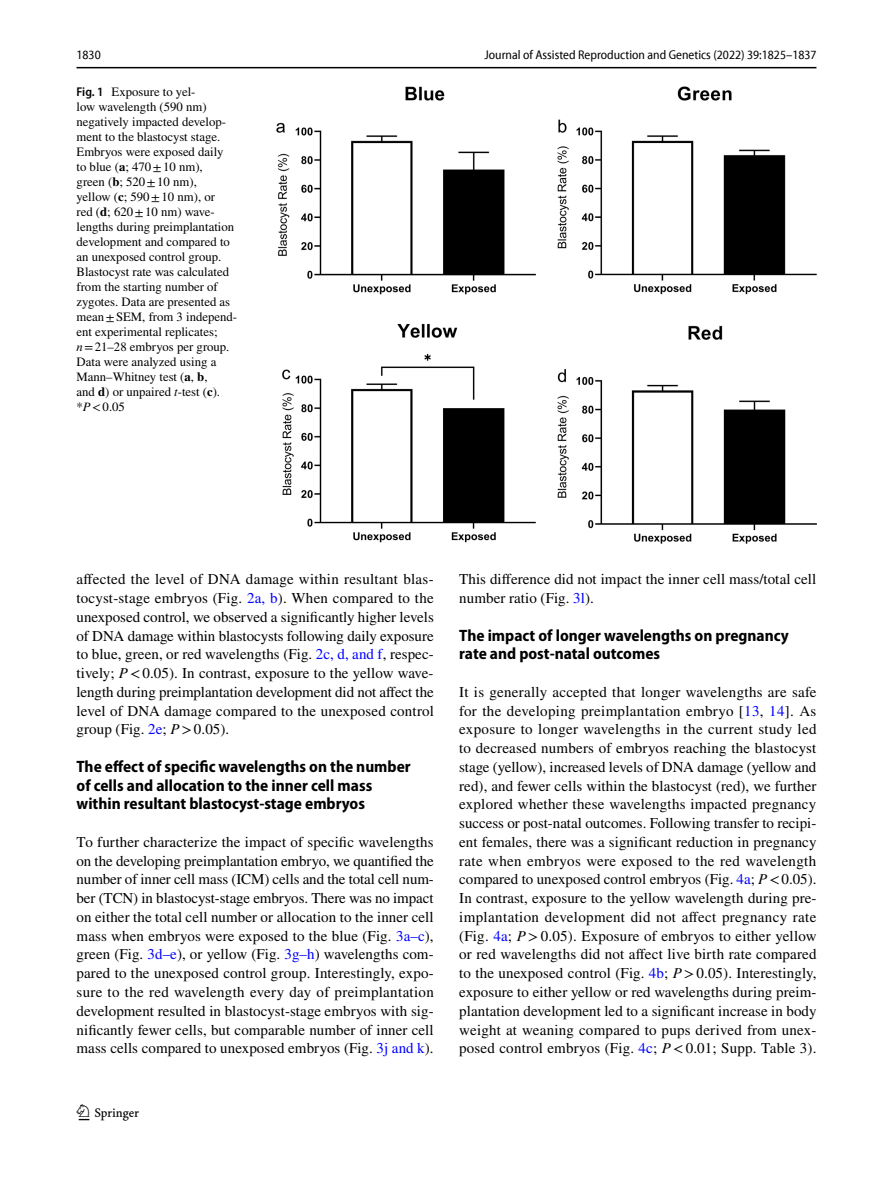
<style>
.page{position:relative;width:893px;height:1187px;background:#fff}
.page>*{position:absolute;margin:0;border:0;box-sizing:border-box;transform-origin:0 0}
.t1{font:22.5px "Springnew Regular 2";color:#000}
.t2{font:700 semi-condensed 16.5px/18.8px "Myriad Pro";color:#000}
.t3{font:15px/18.8px "STIX";letter-spacing:.005em;color:#000;text-align:justify}
.t4{font:12.75px/15px "STIX";color:#000}
.t5{font:semi-condensed 12.75px "Myriad Pro Unic";color:#000}
.s1{font-family:"Myriad Pro";font-weight:600;font-stretch:semi-condensed}
.s2{font-weight:700}
.s3{font-style:italic}
.s4{color:#00f}
</style>
<div class="page">
<hr style="left:77px;top:67px;width:739px;height:1px;background:#000">
<img style="left:276px;top:87px;width:540px;height:457px">
<p class="t5" style="left:77px;top:50px;width:26px">1830</p>
<p class="t5" style="left:485px;top:50px;width:334px">Journal of Assisted Reproduction and Genetics (2022) 39:1825–1837</p>
<p class="t4" style="left:77px;top:85px;width:162px"><span class="s1">Fig. 1</span> Exposure to yel-<br>low wavelength (590 nm) negatively impacted develop&shy;ment to the blastocyst stage.<br>Embryos were exposed daily<br>to blue (<span class="s2">a</span>; 470±10 nm),<br>green (<span class="s2">b</span>; 520±10 nm),<br>yellow (<span class="s2">c</span>; 590±10 nm), or<br>red (<span class="s2">d</span>; 620±10 nm) wave&shy;lengths during preimplantation development and compared to an unexposed control group.<br>Blastocyst rate was calculated from the starting number of zygotes. Data are presented as mean±SEM, from 3 independ&shy;ent experimental replicates; <span class="s3">n</span>=21–28 embryos per group.<br>Data were analyzed using a<br>Mann–Whitney test (<span class="s2">a</span>, <span class="s2">b</span>,<br>and <span class="s2">d</span>) or unpaired <span class="s3">t</span>-test (<span class="s2">c</span>). *<span class="s3">P</span>&lt;0.05</p>
<p class="t3" style="left:77px;top:571px;width:359px">affected the level of DNA damage within resultant blas&shy;tocyst-stage embryos (Fig. <span class="s4">2a, b</span>). When compared to the unexposed control, we observed a significantly higher levels of DNA damage within blastocysts following daily exposure to blue, green, or red wavelengths (Fig. <span class="s4">2c, d, and f</span>, respec&shy;tively; <span class="s3">P</span>&lt;0.05). In contrast, exposure to the yellow wave&shy;length during preimplantation development did not affect the level of DNA damage compared to the unexposed control group (Fig. <span class="s4">2e</span>; <span class="s3">P</span>&gt;0.05).</p>
<p class="t2" style="left:77px;top:757px;width:336px">The effect of specific wavelengths on the number of cells and allocation to the inner cell mass within resultant blastocyst‑stage embryos</p>
<p class="t3" style="left:77px;top:833px;width:359px">To further characterize the impact of specific wavelengths on the developing preimplantation embryo, we quantified the number of inner cell mass (ICM) cells and the total cell num&shy;ber (TCN) in blastocyst-stage embryos. There was no impact on either the total cell number or allocation to the inner cell mass when embryos were exposed to the blue (Fig. <span class="s4">3a–c</span>), green (Fig. <span class="s4">3d–e</span>), or yellow (Fig. <span class="s4">3g–h</span>) wavelengths com&shy;pared to the unexposed control group. Interestingly, expo&shy;sure to the red wavelength every day of preimplantation development resulted in blastocyst-stage embryos with sig&shy;nificantly fewer cells, but comparable number of inner cell mass cells compared to unexposed embryos (Fig. <span class="s4">3j and k</span>).</p>
<h1 class="t1" style="left:79px;top:1104px;width:62px">1 3</h1>
<p class="t3" style="left:459px;top:571px;width:359px">This difference did not impact the inner cell mass/total cell number ratio (Fig. <span class="s4">3l</span>).</p>
<p class="t2" style="left:459px;top:625px;width:331px">The impact of longer wavelengths on pregnancy rate and post‑natal outcomes</p>
<p class="t3" style="left:459px;top:683px;width:359px">It is generally accepted that longer wavelengths are safe for the developing preimplantation embryo [<span class="s4">13</span>, <span class="s4">14</span>]. As exposure to longer wavelengths in the current study led to decreased numbers of embryos reaching the blastocyst stage (yellow), increased levels of DNA damage (yellow and red), and fewer cells within the blastocyst (red), we further explored whether these wavelengths impacted pregnancy success or post-natal outcomes. Following transfer to recipi&shy;ent females, there was a significant reduction in pregnancy rate when embryos were exposed to the red wavelength compared to unexposed control embryos (Fig. <span class="s4">4a</span>; <span class="s3">P</span>&lt;0.05).<br>In contrast, exposure to the yellow wavelength during pre&shy;implantation development did not affect pregnancy rate (Fig. <span class="s4">4a</span>; <span class="s3">P</span>&gt;0.05). Exposure of embryos to either yellow or red wavelengths did not affect live birth rate compared to the unexposed control (Fig. <span class="s4">4b</span>; <span class="s3">P</span>&gt;0.05). Interestingly, exposure to either yellow or red wavelengths during preim&shy;plantation development led to a significant increase in body weight at weaning compared to pups derived from unex&shy;posed control embryos (Fig. <span class="s4">4c</span>; <span class="s3">P</span>&lt;0.01; Supp. Table 3).</p>
</div>
